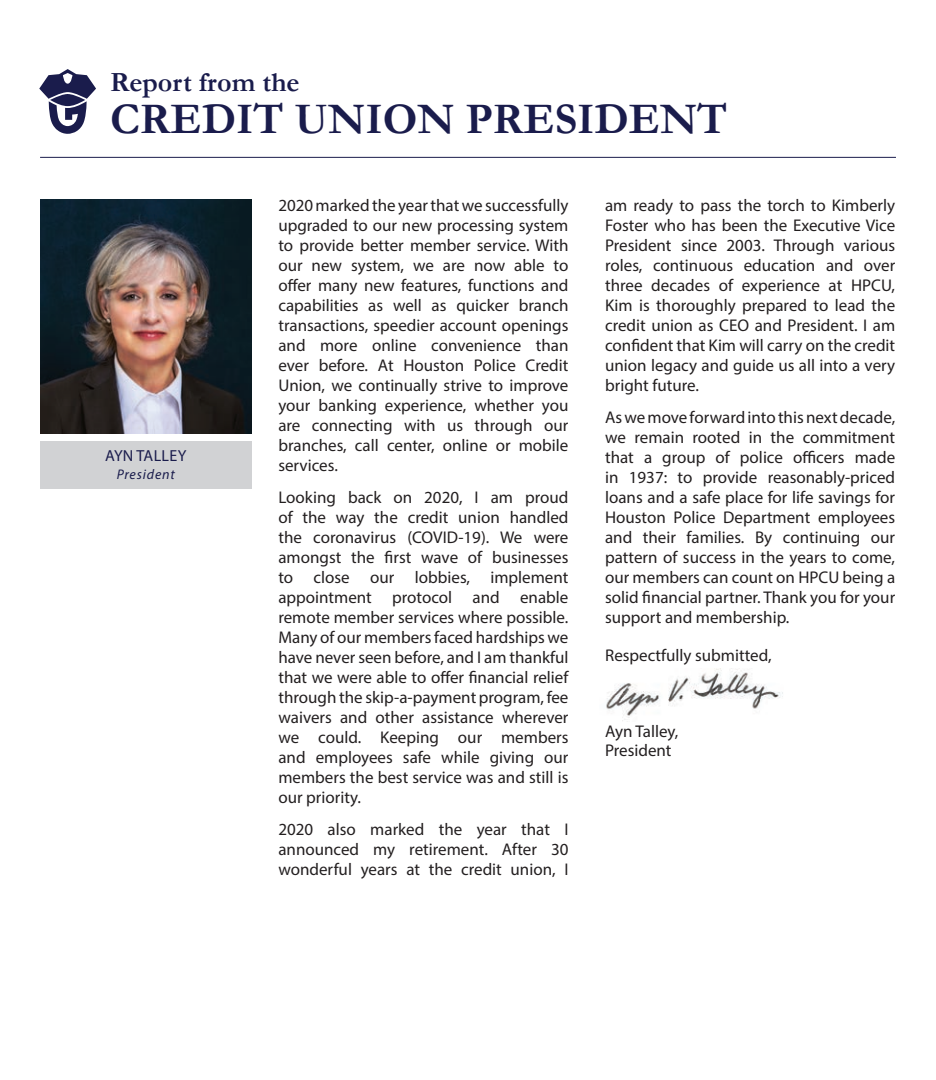
<style>
.page{position:relative;width:936px;height:1080px;background:#fff}
.page>*{position:absolute;margin:0;border:0;box-sizing:border-box;transform-origin:0 0}
.t1{font:700 44px "Garamond";color:#1a1c4c}
.t2{font:700 28px "Garamond";color:#1a1c4c}
.t3{font:17px/20px "Myriad Pro";color:#231f20;text-align:justify}
.t4{font:16px "Myriad Pro";letter-spacing:.02em;color:#1a1c4c}
.t5{font:italic 14px "Myriad Pro";letter-spacing:.06em;color:#1a1c4c}
</style>
<div class="page">
<img style="left:40px;top:199px;width:212px;height:235px">
<svg style="left:39px;top:69px;width:57px;height:65px"></svg>
<img style="left:606px;top:668px;width:177px;height:54px">
<hr style="left:40px;top:157px;width:856px;height:1px;background:#1a1c4c">
<div style="left:40px;top:441px;width:212px;height:48px;background:#d1d2d4"></div>
<h2 class="t2" style="left:110px;top:63px;width:191px">Report from the</h2>
<h1 class="t1" style="left:110px;top:90px;width:619px">CREDIT UNION PRESIDENT</h1>
<p class="t4" style="left:105px;top:446px;width:83px">AYN TALLEY</p>
<p class="t5" style="left:117px;top:466px;width:60px">President</p>
<p class="t3" style="left:278px;top:195px;width:292px">2020 marked the year that we successfully upgraded to our new processing system to provide better member service. With our new system, we are now able to offer many new features, functions and capabilities as well as quicker branch transactions, speedier account openings and more online convenience than ever before. At Houston Police Credit Union, we continually strive to improve your banking experience, whether you are connecting with us through our branches, call center, online or mobile services.</p>
<p class="t3" style="left:278px;top:487px;width:292px">Looking back on 2020, I am proud of the way the credit union handled the coronavirus (COVID-19). We were amongst the first wave of businesses to close our lobbies, implement appointment protocol and enable remote member services where possible.<br>Many of our members faced hardships we have never seen before, and I am thankful that we were able to offer financial relief through the skip-a-payment program, fee waivers and other assistance wherever we could. Keeping our members and employees safe while giving our members the best service was and still is our priority.</p>
<p class="t3" style="left:278px;top:819px;width:292px">2020 also marked the year that I announced my retirement. After 30 wonderful years at the credit union, I</p>
<p class="t3" style="left:605px;top:195px;width:292px">am ready to pass the torch to Kimberly Foster who has been the Executive Vice President since 2003. Through various roles, continuous education and over three decades of experience at HPCU, Kim is thoroughly prepared to lead the credit union as CEO and President. I am confident that Kim will carry on the credit union legacy and guide us all into a very bright future.</p>
<p class="t3" style="left:605px;top:407px;width:292px">As we move forward into this next decade, we remain rooted in the commitment that a group of police officers made in 1937: to provide reasonably-priced loans and a safe place for life savings for Houston Police Department employees and their families. By continuing our pattern of success in the years to come, our members can count on HPCU being a solid financial partner. Thank you for your support and membership.</p>
<p class="t3" style="left:605px;top:645px;width:168px">Respectfully submitted,</p>
<p class="t3" style="left:605px;top:721px;width:75px;line-height:19.2px">Ayn Talley,<br>President</p>
</div>
